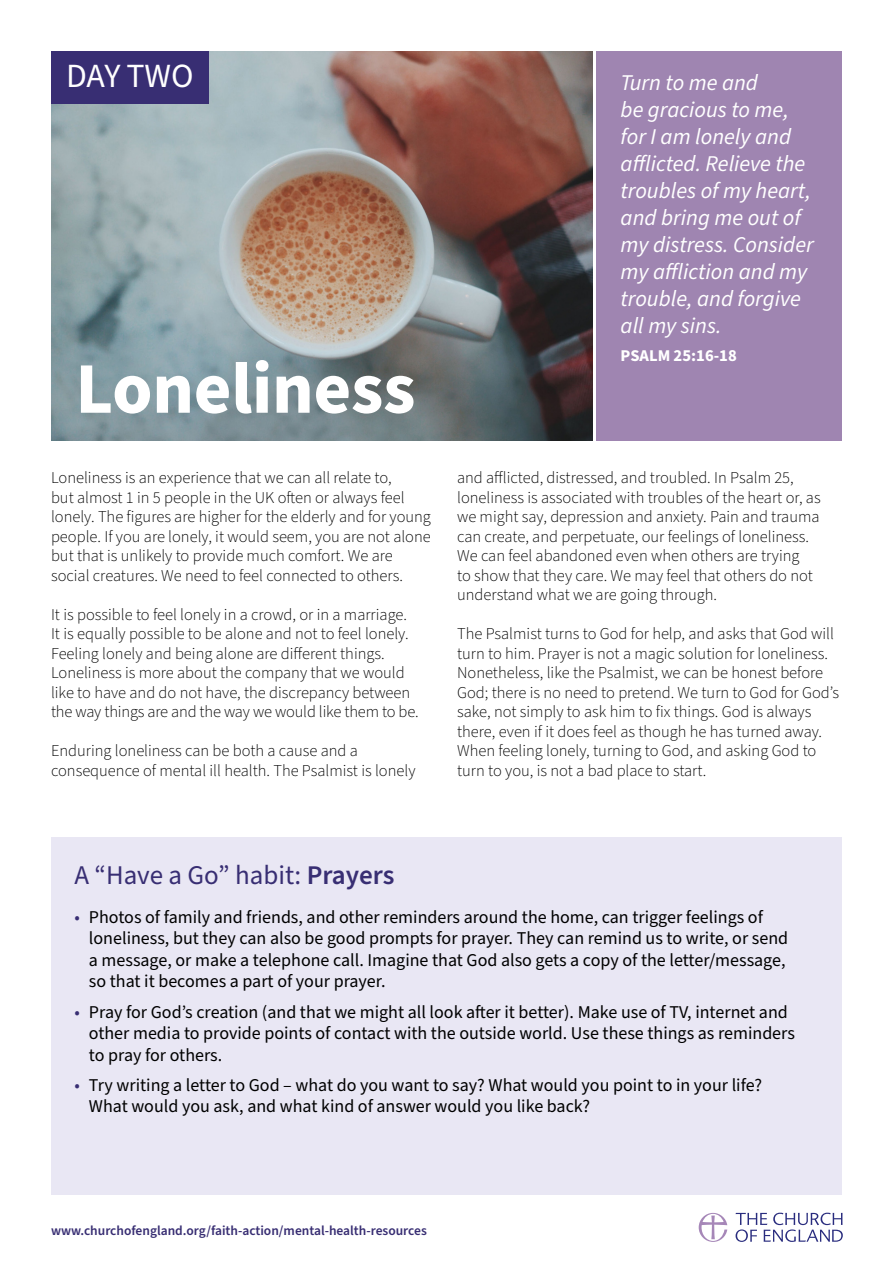
<style>
.page{position:relative;width:893px;height:1263px;background:#fff}
.page>*{position:absolute;margin:0;border:0;box-sizing:border-box;transform-origin:0 0}
.t1{font:700 72.6px "Source Sans Pro";letter-spacing:-.005em;color:#fff}
.t2{font:33.9px "Source Sans Pro";letter-spacing:-.01em;color:#fff}
.t3{font:27px "Source Sans Pro";color:#382e73}
.t4{font:italic 22.5px/27px "Source Sans Pro";color:#fff}
.t5{font:18px/21.6px "Source Sans Pro";color:#000}
.t6{font:300 16.5px/19.5px "Source Sans Pro";color:#000}
.t7{font:700 16.5px "Source Sans Pro";color:#fff}
.t8{font:600 13.5px "Source Sans Pro";color:#382e73}
.s1{font-weight:600}
.s2{color:#382e73}
</style>
<div class="page">
<svg style="left:735px;top:1213px;width:108px;height:29px"></svg>
<svg style="left:699px;top:1213px;width:28px;height:29px"></svg>
<img style="left:51px;top:51px;width:541px;height:390px">
<div style="left:51px;top:837px;width:791px;height:358px;background:#e9e7f4"></div>
<div style="left:597px;top:51px;width:245px;height:390px;background:#9f85b1"></div>
<div style="left:51px;top:51px;width:158px;height:52px;background:#382e73"></div>
<p class="t2" style="left:66px;top:53px;width:129px">DAY TWO</p>
<p class="t4" style="left:621px;top:70px;width:195px">Turn to me and<br>be gracious to me, for I am lonely and afflicted. Relieve the troubles of my heart, and bring me out of my distress. Consider my affliction and my trouble, and forgive all my sins.</p>
<p class="t7" style="left:621px;top:345px;width:118px">PSALM 25:16-18</p>
<p class="t1" style="left:75px;top:339px;width:341px">Loneliness</p>
<p class="t6" style="left:51px;top:468px;width:381px">Loneliness is an experience that we can all relate to,<br>but almost 1 in 5 people in the UK often or always feel lonely. The figures are higher for the elderly and for young people. If you are lonely, it would seem, you are not alone but that is unlikely to provide much comfort. We are social creatures. We need to feel connected to others.</p>
<p class="t6" style="left:51px;top:605px;width:369px">It is possible to feel lonely in a crowd, or in a marriage.<br>It is equally possible to be alone and not to feel lonely.<br>Feeling lonely and being alone are different things.<br>Loneliness is more about the company that we would like to have and do not have, the discrepancy between the way things are and the way we would like them to be.</p>
<p class="t6" style="left:51px;top:741px;width:366px">Enduring loneliness can be both a cause and a consequence of mental ill health. The Psalmist is lonely</p>
<p class="t6" style="left:457px;top:468px;width:365px">and afflicted, distressed, and troubled. In Psalm 25, loneliness is associated with troubles of the heart or, as we might say, depression and anxiety. Pain and trauma can create, and perpetuate, our feelings of loneliness.<br>We can feel abandoned even when others are trying<br>to show that they care. We may feel that others do not understand what we are going through.</p>
<p class="t6" style="left:457px;top:624px;width:383px">The Psalmist turns to God for help, and asks that God will turn to him. Prayer is not a magic solution for loneliness.<br>Nonetheless, like the Psalmist, we can be honest before God; there is no need to pretend. We turn to God for God’s sake, not simply to ask him to fix things. God is always there, even if it does feel as though he has turned away.<br>When feeling lonely, turning to God, and asking God to turn to you, is not a bad place to start.</p>
<p class="t3" style="left:74px;top:857px;width:322px">A “Have a Go” habit: <span class="s1">Prayers</span></p>
<p class="t5" style="left:89px;top:906px;width:701px;text-indent:-14px"><span class="s2">•</span> Photos of family and friends, and other reminders around the home, can trigger feelings of loneliness, but they can also be good prompts for prayer. They can remind us to write, or send a message, or make a telephone call. Imagine that God also gets a copy of the letter/message, so that it becomes a part of your prayer.</p>
<p class="t5" style="left:89px;top:1001px;width:707px;text-indent:-14px"><span class="s2">•</span> Pray for God’s creation (and that we might all look after it better). Make use of TV, internet and other media to provide points of contact with the outside world. Use these things as reminders to pray for others.</p>
<p class="t5" style="left:89px;top:1075px;width:675px;text-indent:-14px"><span class="s2">•</span> Try writing a letter to God – what do you want to say? What would you point to in your life?<br>What would you ask, and what kind of answer would you like back?</p>
<p class="t8" style="left:51px;top:1221px;width:377px">www.churchofengland.org/faith-action/mental-health-resources</p>
</div>
